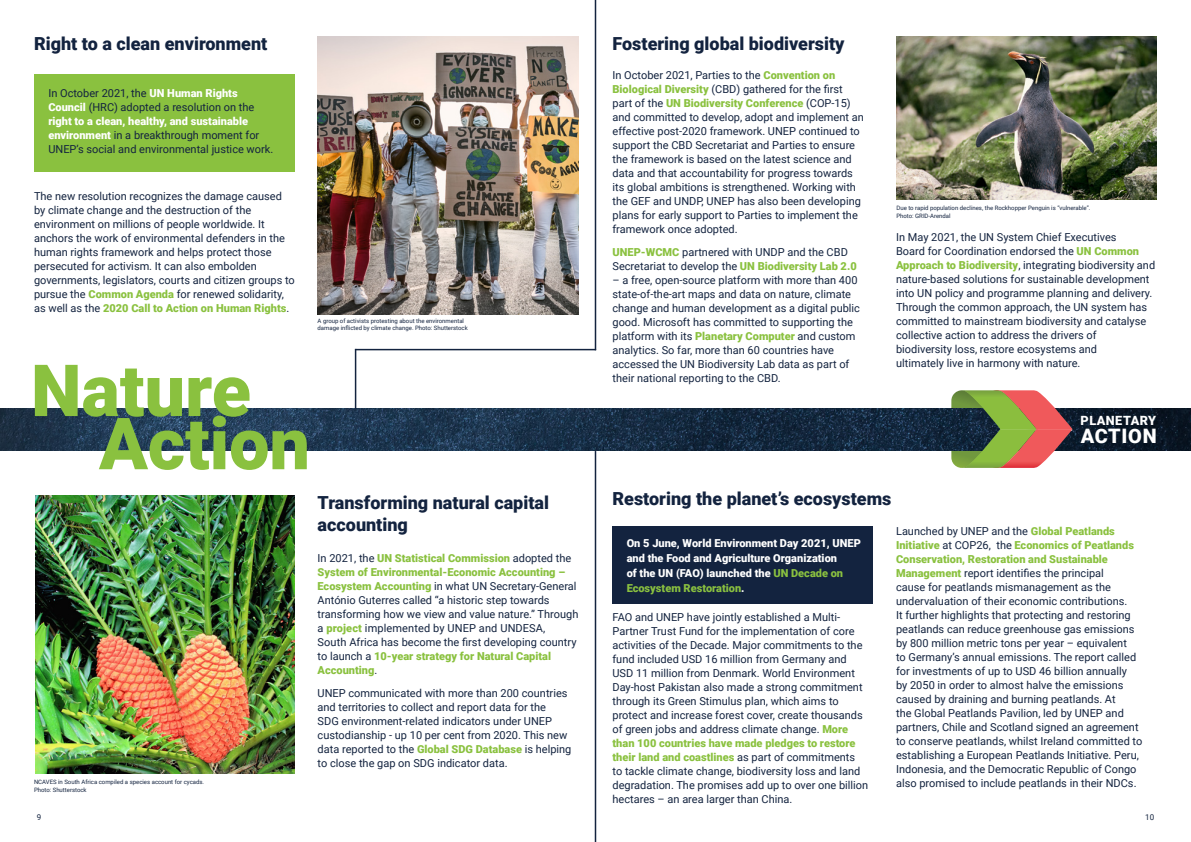
<style>
.page{position:relative;width:1191px;height:842px;background:#fff}
.page>*{position:absolute;margin:0;border:0;box-sizing:border-box;transform-origin:0 0}
.t1{font:900 72px "Roboto";letter-spacing:-.005em;color:#8ac13f}
.t2{font:900 19.9px "Roboto";letter-spacing:.035em;color:#fff}
.t3{font:900 18px/21.6px "Roboto";color:#13233f}
.t4{font:900 12.7px "Roboto";letter-spacing:.035em;color:#fff}
.t5{font:11px/14px "Roboto";color:#13233f}
.t6{font:900 11px/15px "Roboto";color:#fff}
.t7{font:8px "Roboto";color:#13233f}
.t8{font:6px/7.2px "Roboto";color:#13233f}
.s1{font-weight:900;color:#fff}
.s2{font-weight:900;color:#8ac13f}
.s3{color:#8ac13f}
</style>
<div class="page">
<img style="left:0;top:408px;width:1191px;height:43px">
<svg style="left:951px;top:390px;width:121px;height:78px;background:#97805a"></svg>
<div style="left:34px;top:74px;width:261px;height:98px;background:#8ac13f"></div>
<hr style="left:595px;top:0;width:1px;height:350px;background:#13233f">
<hr style="left:595px;top:451px;width:1px;height:391px;background:#13233f">
<hr style="left:355px;top:349px;width:1px;height:60px;background:#13233f">
<hr style="left:355px;top:349px;width:240px;height:1px;background:#13233f">
<img style="left:896px;top:36px;width:261px;height:164px">
<img style="left:35px;top:496px;width:260px;height:278px">
<div style="left:612px;top:526px;width:261px;height:78px;background:#13233f"></div>
<img style="left:317px;top:36px;width:261px;height:278px">
<p class="t3" style="left:34px;top:32px;width:235px">Right to a clean environment</p>
<p class="t5" style="left:48px;top:86px;width:226px">In October 2021, the <span class="s1">UN Human Rights Council</span> (HRC) adopted a resolution on the <span class="s1">right to a clean, healthy, and sustainable environment</span> in a breakthrough moment for UNEP’s social and environmental justice work.</p>
<p class="t5" style="left:34px;top:188px;width:262px">The new resolution recognizes the damage caused by climate change and the destruction of the environment on millions of people worldwide. It anchors the work of environmental defenders in the human rights framework and helps protect those persecuted for activism. It can also embolden governments, legislators, courts and citizen groups to pursue the <span class="s2">Common Agenda</span> for renewed solidarity, as well as the <span class="s2">2020 Call to Action on Human Rights</span>.</p>
<p class="t8" style="left:317px;top:317px;width:152px">A group of activists protesting about the environmental damage inflicted by climate change. Photo: Shutterstock</p>
<p class="t1" style="left:31px;top:340px;width:221px">Nature</p>
<p class="t1" style="left:99px;top:393px;width:213px">Action</p>
<p class="t8" style="left:34px;top:778px;width:172px">NCAVES in South Africa compiled a species account for cycads.</p>
<p class="t8" style="left:34px;top:786px;width:54px">Photo: Shutterstock</p>
<p class="t3" style="left:317px;top:491px;width:233px">Transforming natural capital accounting</p>
<p class="t5" style="left:317px;top:551px;width:262px">In 2021, the <span class="s2">UN Statistical Commission</span> adopted the <span class="s2">System of Environmental-Economic Accounting – Ecosystem Accounting</span> in what UN Secretary-General António Guterres called “a historic step towards transforming how we view and value nature.” Through a <span class="s2">project</span> implemented by UNEP and UNDESA,<br>South Africa has become the first developing country to launch a <span class="s2">10-year strategy for Natural Capital Accounting</span>.</p>
<p class="t5" style="left:317px;top:685px;width:255px">UNEP communicated with more than 200 countries and territories to collect and report data for the<br>SDG environment-related indicators under UNEP custodianship - up 10 per cent from 2020. This new data reported to the <span class="s2">Global SDG Database</span> is helping to close the gap on SDG indicator data.</p>
<p class="t3" style="left:612px;top:32px;width:233px">Fostering global biodiversity</p>
<p class="t5" style="left:612px;top:68px;width:253px">In October 2021, Parties to the <span class="s2">Convention on Biological Diversity</span> (CBD) gathered for the first part of the <span class="s2">UN Biodiversity Conference</span> (COP-15) and committed to develop, adopt and implement an effective post-2020 framework. UNEP continued to support the CBD Secretariat and Parties to ensure the framework is based on the latest science and data and that accountability for progress towards its global ambitions is strengthened. Working with the GEF and UNDP, UNEP has also been developing plans for early support to Parties to implement the framework once adopted.</p>
<p class="t5" style="left:612px;top:244px;width:246px"><span class="s2">UNEP-WCMC</span> partnered with UNDP and the CBD<br>Secretariat to develop the <span class="s2">UN Biodiversity Lab 2.0</span></p>
<p class="t5" style="left:612px;top:272px;width:249px">– a free, open-source platform with more than 400 state-of-the-art maps and data on nature, climate change and human development as a digital public good. Microsoft has committed to supporting the platform with its <span class="s2">Planetary Computer</span> and custom analytics. So far, more than 60 countries have accessed the UN Biodiversity Lab data as part of their national reporting to the CBD.</p>
<p class="t8" style="left:896px;top:204px;width:195px">Due to rapid population declines, the Rockhopper Penguin is “vulnerable”.<br>Photo: GRID-Arendal</p>
<p class="t5" style="left:896px;top:230px;width:261px">In May 2021, the UN System Chief Executives<br>Board for Coordination endorsed the <span class="s2">UN Common Approach to Biodiversity</span>, integrating biodiversity and nature-based solutions for sustainable development into UN policy and programme planning and delivery.<br>Through the common approach, the UN system has committed to mainstream biodiversity and catalyse collective action to address the drivers of biodiversity loss, restore ecosystems and<br>ultimately live in harmony with nature.</p>
<p class="t4" style="left:1080px;top:412px;width:77px">PLANETARY</p>
<p class="t2" style="left:1080px;top:422px;width:77px">ACTION</p>
<p class="t3" style="left:612px;top:487px;width:280px">Restoring the planet’s ecosystems</p>
<p class="t6" style="left:626px;top:535px;width:236px">On 5 June, World Environment Day 2021, UNEP and the Food and Agriculture Organization<br>of the UN (FAO) launched the <span class="s3">UN Decade on Ecosystem Restoration</span>.</p>
<p class="t5" style="left:612px;top:610px;width:257px">FAO and UNEP have jointly established a Multi-Partner Trust Fund for the implementation of core activities of the Decade. Major commitments to the fund included USD 16 million from Germany and USD 11 million from Denmark. World Environment Day-host Pakistan also made a strong commitment through its Green Stimulus plan, which aims to protect and increase forest cover, create thousands of green jobs and address climate change. <span class="s2">More than 100 countries have made pledges to restore their land and coastlines</span> as part of commitments<br>to tackle climate change, biodiversity loss and land degradation. The promises add up to over one billion hectares – an area larger than China.</p>
<p class="t5" style="left:896px;top:523px;width:248px">Launched by UNEP and the <span class="s2">Global Peatlands Initiative</span> at COP26, the <span class="s2">Economics of Peatlands Conservation, Restoration and Sustainable Management</span> report identifies the principal<br>cause for peatlands mismanagement as the undervaluation of their economic contributions.<br>It further highlights that protecting and restoring peatlands can reduce greenhouse gas emissions by 800 million metric tons per year – equivalent<br>to Germany’s annual emissions. The report called for investments of up to USD 46 billion annually<br>by 2050 in order to almost halve the emissions caused by draining and burning peatlands. At<br>the Global Peatlands Pavilion, led by UNEP and partners, Chile and Scotland signed an agreement to conserve peatlands, whilst Ireland committed to establishing a European Peatlands Initiative. Peru, Indonesia, and the Democratic Republic of Congo also promised to include peatlands in their NDCs.</p>
<p class="t7" style="left:37px;top:811px;width:6px">9</p>
<p class="t7" style="left:1145px;top:811px;width:10px">10</p>
</div>
